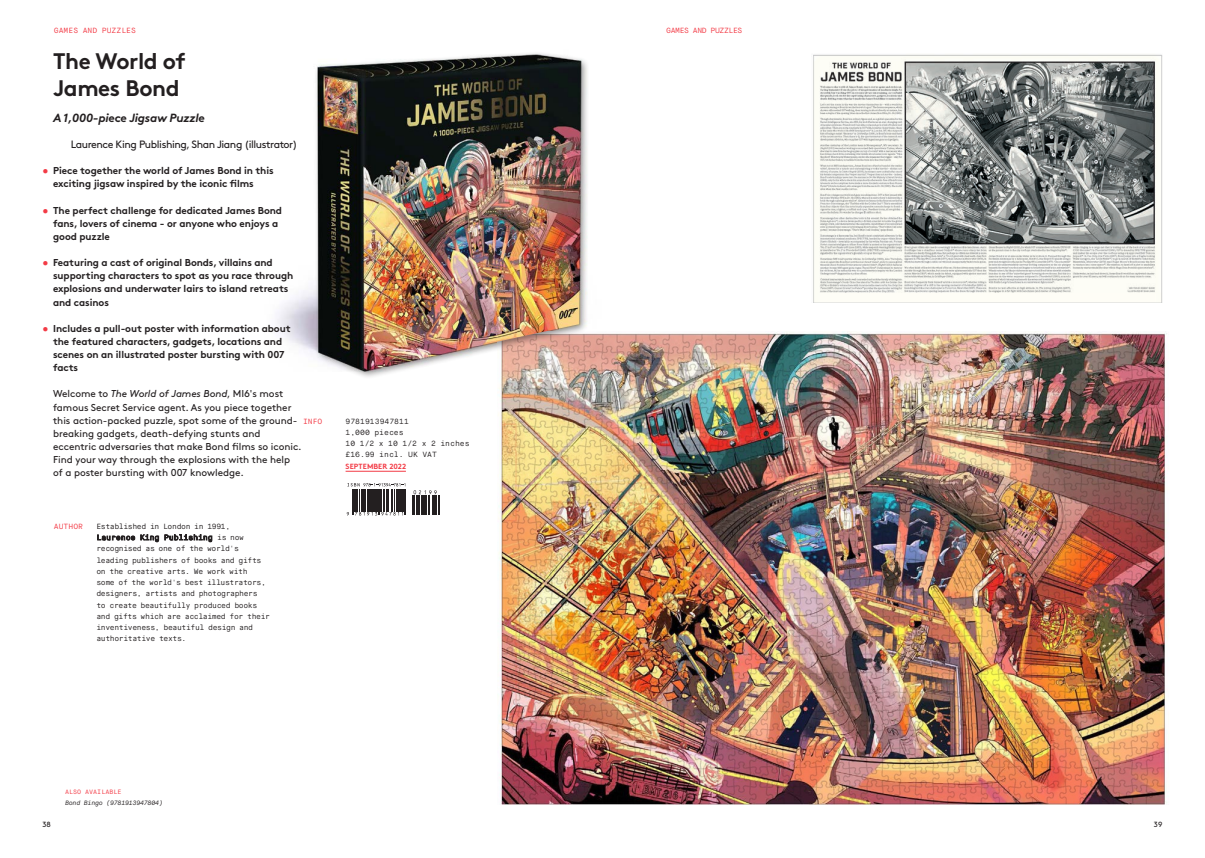
<style>
.page{position:relative;width:1205px;height:858px;background:#fff}
.page>*{position:absolute;margin:0;border:0;box-sizing:border-box;transform-origin:0 0}
.title{font:700 22.5px/27px "Brown Std";letter-spacing:-.02em;color:#231f20}
.subtitle{font:italic 700 11.88px "Brown Std";letter-spacing:-.02em;color:#231f20}
.author_name{font:10.62px "Brown Std";letter-spacing:-.04em;color:#231f20}
.t1{font:700 10px/13.1px "Brown Std";letter-spacing:-.01em;color:#231f20}
.body_copy{font:10px/13.1px "Brown Std";letter-spacing:-.005em;color:#231f20}
.author_blurb{font:7.5px/11.2px "Maison Neue Mono";letter-spacing:-.05em;color:#231f20}
.specs{font:7.5px/11.2px "Maison Neue Mono";color:#231f20}
.running_heads{font:7.5px "Maison Neue Mono";color:#f33b46}
.running_heads-2{font:7.5px "Maison Neue Mono";letter-spacing:-.05em;color:#f33b46}
.author_blurb-2{font:7.5px "Maison Neue Mono";color:#f33b46}
.specs-2{font:7.5px "Maison Neue Mono";color:#f33b46}
.t2{font:7.5px "Brown Std";color:#231f20}
.Also_Avalaible{font:italic 6.25px "Maison Neue Mono";letter-spacing:-.05em;color:#231f20}
.Also_Avalaible-2{font:6.25px "Maison Neue Mono";color:#f33b46}
.s1{font-family:"Helvetica";color:#f33b46}
.s2{font-style:italic}
.s3{font-family:"Brown Std";font-weight:700;color:#f33b46}
</style>
<div class="page">
<hr style="left:346px;top:471px;width:60px;height:1px;background:#f33b46">
<svg style="left:347px;top:483px;width:92px;height:32px"></svg>
<img style="left:499px;top:332px;width:668px;height:472px">
<img style="left:813px;top:54px;width:349px;height:249px">
<div style="left:314px;top:50px;width:276px;height:329px;background:#231f20;opacity:.5"></div>
<img style="left:318px;top:55px;width:263px;height:315px">
<p class="running_heads" style="left:54px;top:26px;width:84px">GAMES AND PUZZLES</p>
<p class="running_heads-2" style="left:666px;top:26px;width:78px">GAMES AND PUZZLES</p>
<p class="title" style="left:53px;top:48px;width:134px">The World of<br>James Bond</p>
<p class="subtitle" style="left:53px;top:110px;width:153px">A 1,000-piece Jigsaw Puzzle</p>
<p class="author_name" style="left:71px;top:138px;width:228px">Laurence King Publishing, Shan Jiang (illustrator)</p>
<p class="t1" style="left:53px;top:164px;width:222px;text-indent:-11px"><span class="s1">●</span> Piece together the world of James Bond in this exciting jigsaw inspired by the iconic films</p>
<p class="t1" style="left:53px;top:203px;width:230px;text-indent:-11px"><span class="s1">●</span> The perfect challenge for dedicated James Bond fans, lovers of cinema - or anyone who enjoys a good puzzle</p>
<p class="t1" style="left:53px;top:256px;width:242px;text-indent:-11px"><span class="s1">●</span> Featuring a cast of original Bonds, villains and supporting characters to spot as you race through explosions and underwater lairs to island retreats and casinos</p>
<p class="t1" style="left:53px;top:321px;width:239px;text-indent:-11px"><span class="s1">●</span> Includes a pull-out poster with information about the featured characters, gadgets, locations and scenes on an illustrated poster bursting with 007 facts</p>
<p class="body_copy" style="left:53px;top:387px;width:250px">Welcome to <span class="s2">The World of James Bond</span>, MI6's most famous Secret Service agent. As you piece together this action-packed puzzle, spot some of the ground&shy;breaking gadgets, death-defying stunts and eccentric adversaries that make Bond films so iconic.<br>Find your way through the explosions with the help of a poster bursting with 007 knowledge.</p>
<p class="specs-2" style="left:303px;top:416px;width:21px">INFO</p>
<p class="specs" style="left:345px;top:415px;width:126px">9781913947811<br>1,000 pieces<br>10 1/2 x 10 1/2 x 2 inches £16.99 incl. UK VAT<br><span class="s3">SEPTEMBER 2022</span></p>
<p class="author_blurb-2" style="left:54px;top:521px;width:31px">AUTHOR</p>
<p class="author_blurb" style="left:96px;top:520px;width:175px">Established in London in 1991, Laurence King Publishing is now recognised as one of the world's leading publishers of books and gifts on the creative arts. We work with<br>some of the world's best illustrators, designers, artists and photographers<br>to create beautifully produced books and gifts which are acclaimed for their inventiveness, beautiful design and authoritative texts.</p>
<p class="Also_Avalaible-2" style="left:65px;top:788px;width:58px">ALSO AVAILABLE</p>
<p class="Also_Avalaible" style="left:65px;top:798px;width:99px">Bond Bingo (9781913947804)</p>
<p class="t2" style="left:43px;top:819px;width:10px">38</p>
<p class="t2" style="left:1154px;top:819px;width:10px">39</p>
</div>
